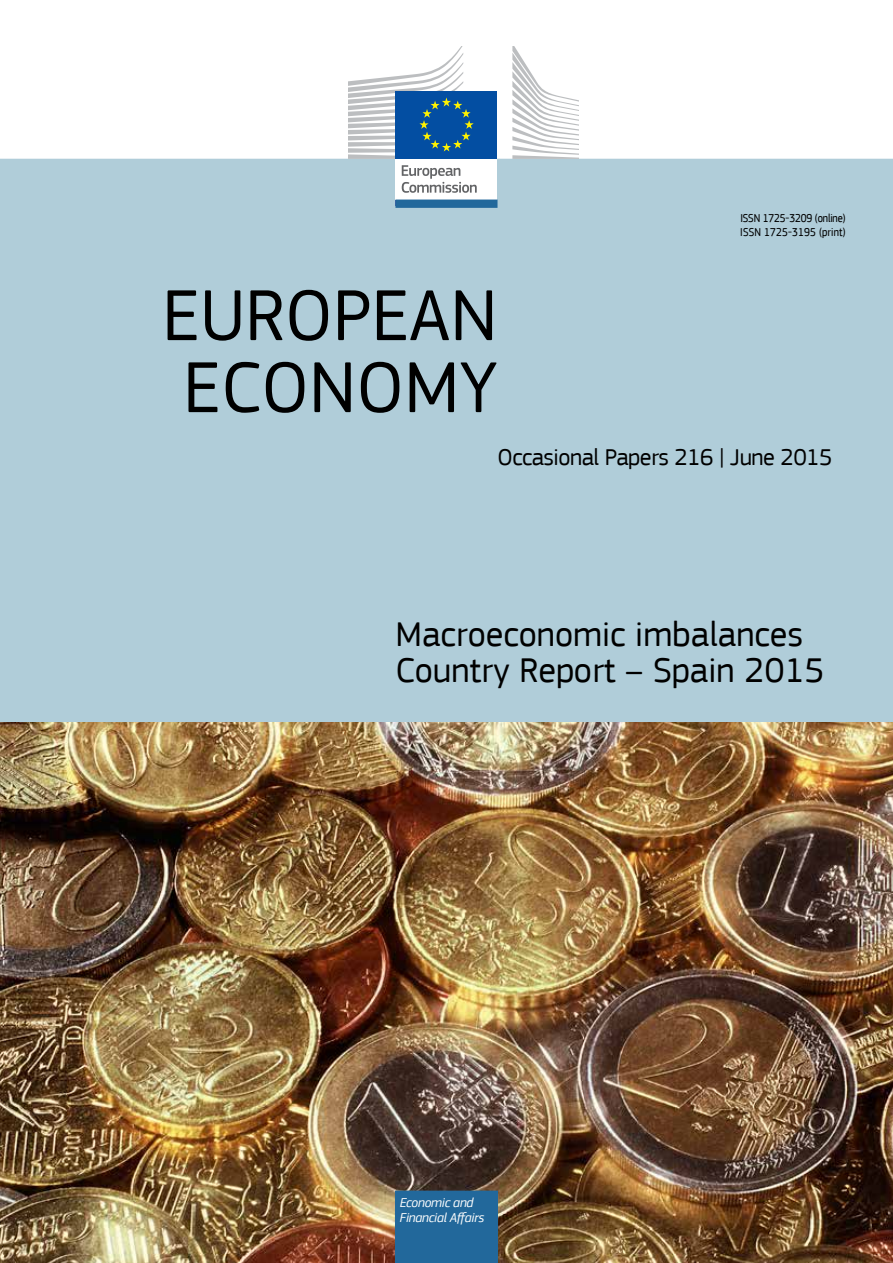
<style>
.page{position:relative;width:893px;height:1263px;background:#fff}
.page>*{position:absolute;margin:0;border:0;box-sizing:border-box;transform-origin:0 0}
.t1{font:75px/72px "EC Square Sans Pro";color:#000}
.t2{font:36px/36px "EC Square Sans Pro";color:#000}
.t3{font:24px "EC Square Sans Pro";letter-spacing:-.02em;color:#000}
.t4{font:italic 13.5px/15px "EC Square Sans Pro";letter-spacing:-.02em;color:#fff}
.t5{font:12px/14.4px "EC Square Sans Cond Pro";letter-spacing:-.01em;color:#000}
</style>
<div class="page">
<div style="left:0;top:159px;width:893px;height:564px;background:#b0cdd9"></div>
<div style="left:396px;top:157px;width:101px;height:45px;background:#fff"></div>
<svg style="left:402px;top:165px;width:75px;height:28px"></svg>
<svg style="left:512px;top:47px;width:66px;height:112px"></svg>
<div style="left:396px;top:91px;width:101px;height:68px;background:#034ea2"></div>
<svg style="left:348px;top:47px;width:126px;height:112px"></svg>
<div style="left:395px;top:200px;width:102px;height:8px;background:#22689b;border:2px solid #22689b"></div>
<img style="left:0;top:723px;width:893px;height:540px">
<div style="left:395px;top:1191px;width:103px;height:72px;background:#22689b"></div>
<h1 class="t1" style="left:162px;top:280px;width:337px">EUROPEAN<br>ECONOMY</h1>
<p class="t5" style="left:740px;top:211px;width:107px">ISSN 1725-3209 (online)<br>ISSN 1725-3195 (print)</p>
<p class="t3" style="left:497px;top:443px;width:336px">Occasional Papers 216 | June 2015</p>
<p class="t2" style="left:395px;top:616px;width:430px">Macroeconomic imbalances<br>Country Report – Spain 2015</p>
<p class="t4" style="left:400px;top:1195px;width:86px">Economic and<br>Financial Affairs</p>
</div>
